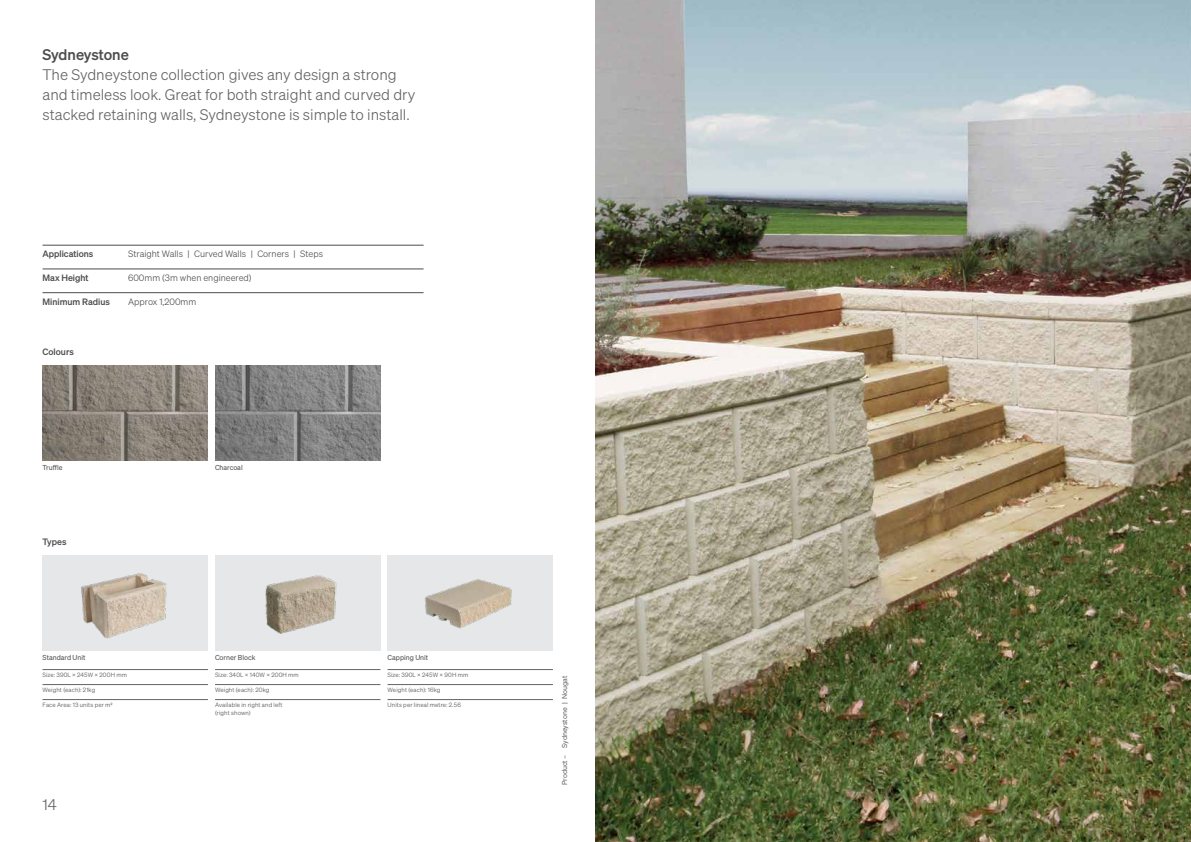
<style>
.page{position:relative;width:1191px;height:842px;background:#fff}
.page>*{position:absolute;margin:0;border:0;box-sizing:border-box;transform-origin:0 0}
.t1{font:15px/20px "Sohne Leicht";color:#636466}
.t2{font:15px "Sohne Kraftig";color:#4d4d4f}
.t3{font:9px "Sohne Leicht";color:#4d4d4f}
.t4{font:9px "Sohne Kraftig";color:#4d4d4f}
.t5{font:7px "Sohne Buch";color:#4d4d4f}
.t6{font:7px "Sohne Buch";color:#636466}
.t7{font:6px/7.5px "Sohne Leicht";letter-spacing:.02em;color:#4d4d4f}
</style>
<div class="page">
<img style="left:595px;top:0;width:596px;height:842px">
<hr style="left:43px;top:245px;width:380px;height:1px;background:#4d4d4f">
<hr style="left:43px;top:269px;width:380px;height:1px;background:#4d4d4f">
<hr style="left:43px;top:292px;width:380px;height:1px;background:#4d4d4f">
<img style="left:43px;top:365px;width:165px;height:95px">
<img style="left:215px;top:365px;width:165px;height:95px">
<div style="left:43px;top:555px;width:165px;height:95px;background:#e6e7e8"></div>
<img style="left:81px;top:573px;width:86px;height:66px">
<div style="left:215px;top:555px;width:165px;height:95px;background:#e6e7e8"></div>
<img style="left:265px;top:575px;width:72px;height:59px">
<div style="left:387px;top:555px;width:166px;height:95px;background:#e6e7e8"></div>
<img style="left:425px;top:579px;width:87px;height:50px">
<hr style="left:43px;top:669px;width:165px;height:1px;background:#636466">
<hr style="left:43px;top:684px;width:165px;height:1px;background:#636466">
<hr style="left:43px;top:699px;width:165px;height:1px;background:#636466">
<hr style="left:215px;top:669px;width:165px;height:1px;background:#636466">
<hr style="left:215px;top:684px;width:165px;height:1px;background:#636466">
<hr style="left:215px;top:699px;width:165px;height:1px;background:#636466">
<hr style="left:387px;top:669px;width:166px;height:1px;background:#636466">
<hr style="left:387px;top:684px;width:166px;height:1px;background:#636466">
<hr style="left:387px;top:699px;width:166px;height:1px;background:#636466">
<h1 class="t2" style="left:43px;top:49px;width:88px">Sydneystone</h1>
<h1 class="t1" style="left:43px;top:66px;width:374px">The Sydneystone collection gives any design a strong and timeless look. Great for both straight and curved dry stacked retaining walls, Sydneystone is simple to install.</h1>
<h2 class="t4" style="left:43px;top:251px;width:52px">Applications</h2>
<h2 class="t3" style="left:128px;top:251px;width:196px">Straight Walls | Curved Walls | Corners | Steps</h2>
<h2 class="t4" style="left:43px;top:274px;width:48px">Max Height</h2>
<h2 class="t3" style="left:128px;top:274px;width:125px">600mm (3m when engineered)</h2>
<h2 class="t4" style="left:43px;top:298px;width:69px">Minimum Radius</h2>
<h2 class="t3" style="left:128px;top:298px;width:70px">Approx 1,200mm</h2>
<h2 class="t4" style="left:43px;top:348px;width:33px">Colours</h2>
<p class="t5" style="left:43px;top:464px;width:22px">Truffle</p>
<p class="t5" style="left:215px;top:464px;width:29px">Charcoal</p>
<h2 class="t4" style="left:43px;top:538px;width:26px">Types</h2>
<p class="t5" style="left:43px;top:654px;width:44px">Standard Unit</p>
<p class="t7" style="left:43px;top:672px;width:86px">Size: 390L × 245W × 200H mm</p>
<p class="t7" style="left:43px;top:687px;width:54px">Weight (each): 21kg</p>
<p class="t7" style="left:43px;top:702px;width:72px">Face Area: 13 units per m²</p>
<h1 class="t1" style="left:43px;top:796px;width:16px">14</h1>
<p class="t5" style="left:215px;top:654px;width:42px">Corner Block</p>
<p class="t7" style="left:215px;top:672px;width:85px">Size: 340L × 140W × 200H mm</p>
<p class="t7" style="left:215px;top:687px;width:56px">Weight (each): 20kg</p>
<p class="t7" style="left:215px;top:702px;width:69px">Available in right and left (right shown)</p>
<p class="t5" style="left:387px;top:654px;width:42px">Capping Unit</p>
<p class="t7" style="left:387px;top:672px;width:82px">Size: 390L × 245W × 90H mm</p>
<p class="t7" style="left:387px;top:687px;width:54px">Weight (each): 16kg</p>
<p class="t7" style="left:387px;top:702px;width:75px">Units per lineal metre: 2.56</p>
<p class="t6" style="left:562px;top:785px;width:111px;rotate:-90deg">Product – Sydneystone | Nougat</p>
</div>
